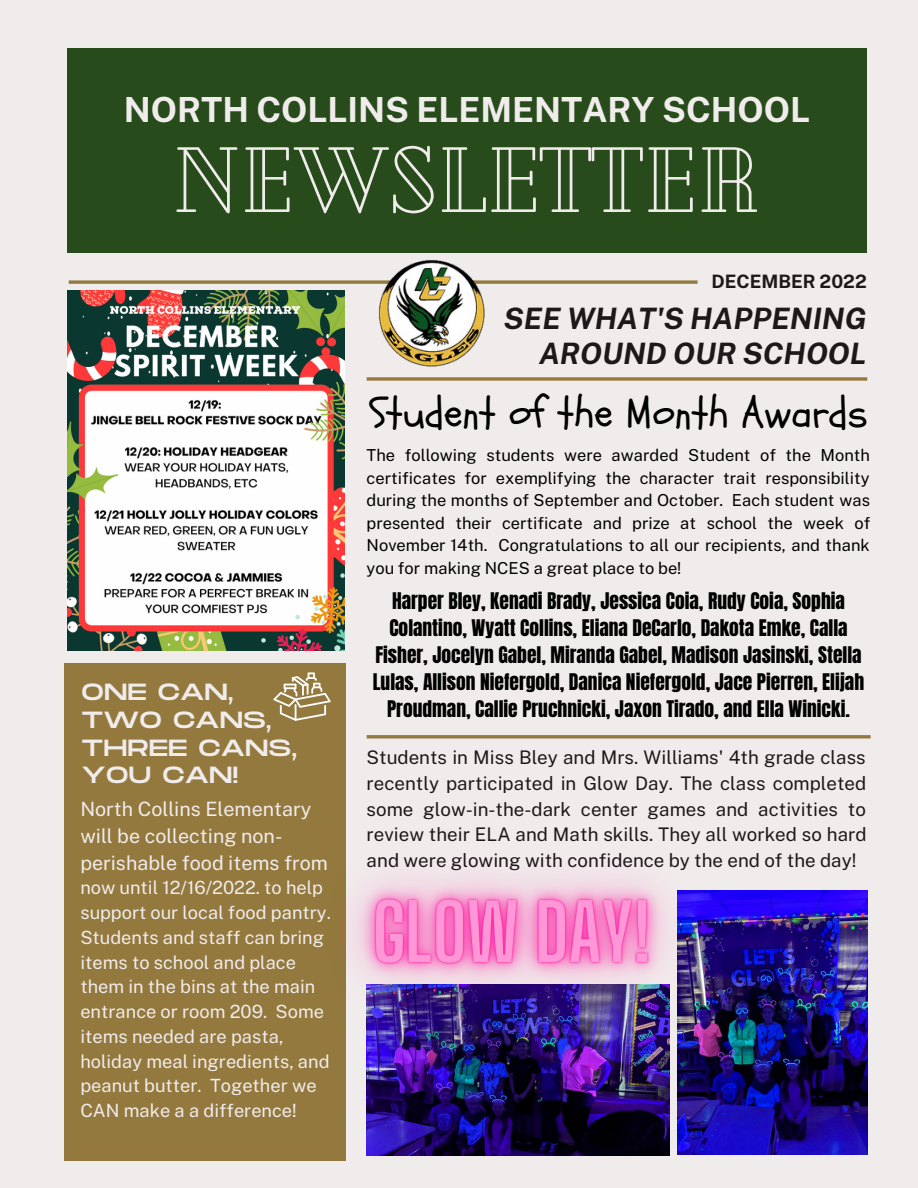
<style>
.page{position:relative;width:918px;height:1188px;background:#f1ecec}
.page>*{position:absolute;margin:0;border:0;box-sizing:border-box;transform-origin:0 0}
.t1{font:92.4px "Cheque";color:#f1ecec}
.t2{font:42px "Schoolbell";color:#000}
.t3{font:700 34.65px "Public Sans";color:#f1ecec}
.t4{font:italic 700 29.55px/34.8px "Public Sans";color:#1d181a;text-align:right}
.t5{font:23.4px/27.8px "Monument Extended";color:#f1ecec}
.t6{font:19.8px/27px "Public Sans";color:#f1ecec}
.t7{font:19.5px/27px "Anton";color:#000;text-align:center}
.t8{font:18.75px/25.8px "Public Sans";color:#1d181a;text-align:justify}
.t9{font:700 18.45px "Public Sans";color:#1d181a}
.t10{font:18.3px/24.8px "Public Sans";color:#f1ecec}
.t11{font:16.5px/22.5px "Public Sans";color:#000;text-align:justify}
</style>
<div class="page">
<div style="left:65px;top:663px;width:281px;height:498px;background:#93793d"></div>
<div style="left:67px;top:48px;width:800px;height:205px;background:#274b1b"></div>
<svg style="left:69px;top:280px;width:629px;height:4px;background:#a18a57"></svg>
<svg style="left:367px;top:377px;width:500px;height:4px;background:#a18a58"></svg>
<img style="left:375px;top:259px;width:113px;height:108px">
<hr style="left:367px;top:735px;width:504px;height:3px;background:#93793d">
<img style="left:367px;top:1067px;width:302px;height:89px">
<img style="left:677px;top:890px;width:190px;height:265px">
<svg style="left:273px;top:672px;width:58px;height:49px"></svg>
<img style="left:67px;top:290px;width:278px;height:360px">
<img style="left:351px;top:875px;width:387px;height:192px">
<h3 class="t3" style="left:124px;top:89px;width:688px">NORTH COLLINS ELEMENTARY SCHOOL</h3>
<h1 class="t1" style="left:174px;top:120px;width:587px">NEWSLETTER</h1>
<p class="t9" style="left:712px;top:271px;width:157px">DECEMBER 2022</p>
<h3 class="t5" style="left:82px;top:679px;width:217px">ONE CAN,<br>TWO CANS,<br>THREE CANS,<br>YOU CAN!</h3>
<p class="t6" style="left:80px;top:795px;width:249px">North Collins Elementary will be collecting non&shy;perishable food items from</p>
<p class="t10" style="left:80px;top:875px;width:252px">now until 12/16/2022. to help support our local food pantry.<br>Students and staff can bring items to school and place them in the bins at the main entrance or room 209. Some items needed are pasta, holiday meal ingredients, and peanut butter. Together we<br>CAN make a a difference!</p>
<h3 class="t4" style="left:504px;top:301px;width:365px">SEE WHAT'S HAPPENING<br>AROUND OUR SCHOOL</h3>
<h2 class="t2" style="left:369px;top:385px;width:500px">Student of the Month Awards</h2>
<p class="t11" style="left:367px;top:444px;width:505px">The following students were awarded Student of the Month certificates for exemplifying the character trait responsibility during the months of September and October. Each student was presented their certificate and prize at school the week of November 14th. Congratulations to all our recipients, and thank you for making NCES a great place to be!</p>
<p class="t7" style="left:373px;top:587px;width:493px">Harper Bley, Kenadi Brady, Jessica Coia, Rudy Coia, Sophia Colantino, Wyatt Collins, Eliana DeCarlo, Dakota Emke, Calla Fisher, Jocelyn Gabel, Miranda Gabel, Madison Jasinski, Stella Lulas, Allison Niefergold, Danica Niefergold, Jace Pierren, Elijah Proudman, Callie Pruchnicki, Jaxon Tirado, and Ella Winicki.</p>
<p class="t8" style="left:367px;top:744px;width:502px">Students in Miss Bley and Mrs. Williams' 4th grade class recently participated in Glow Day. The class completed some glow-in-the-dark center games and activities to review their ELA and Math skills. They all worked so hard and were glowing with confidence by the end of the day!</p>
</div>
